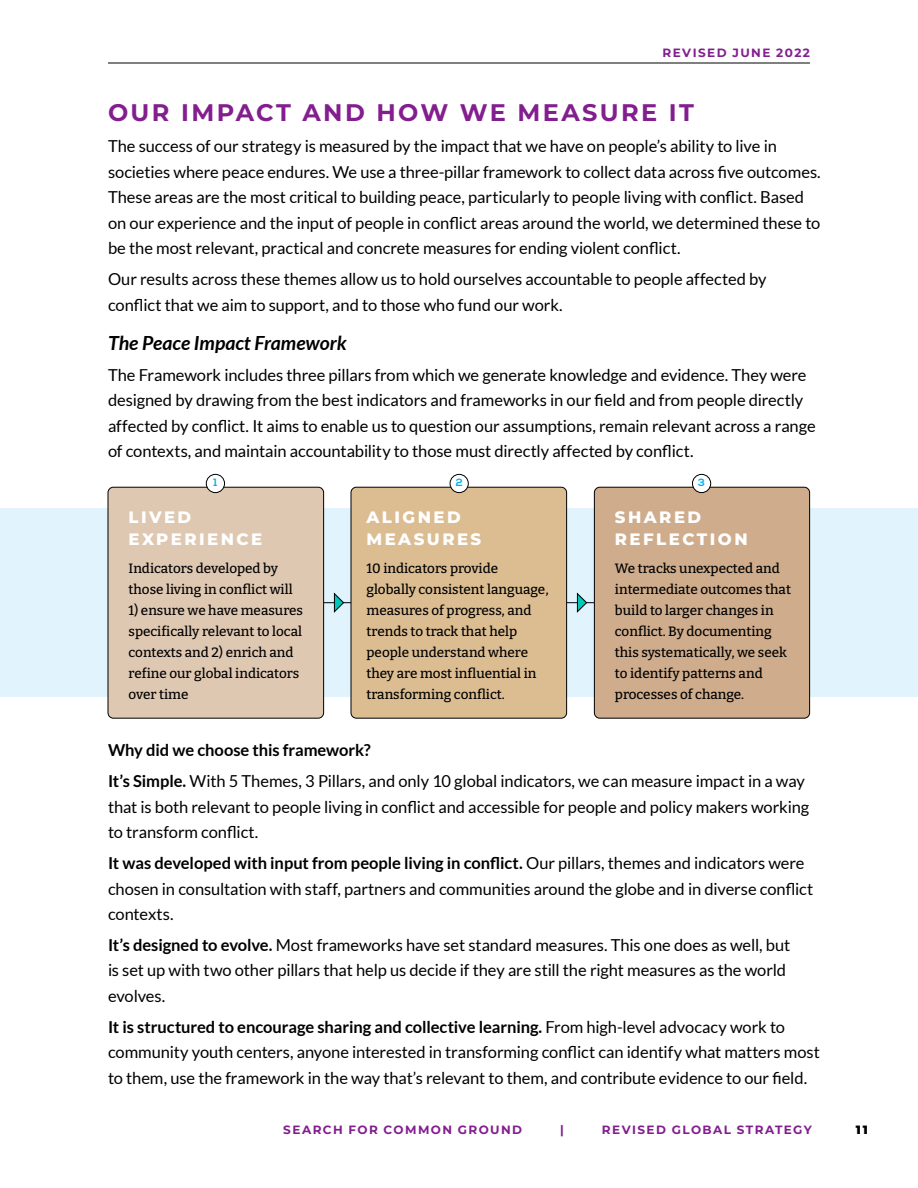
<style>
.page{position:relative;width:918px;height:1188px;background:#fff}
.page>*{position:absolute;margin:0;border:0;box-sizing:border-box;transform-origin:0 0}
.t1{font:700 24px "Montserrat";letter-spacing:.1em;color:#831e8f}
.t2{font:italic 700 19.5px "Lato";color:#000}
.t3{font:16.5px/25.5px "Lato";letter-spacing:-.005em;color:#000}
.t4{font:800 16.5px/21.6px "Montserrat";letter-spacing:.15em;color:#fff}
.t5{font:500 13.5px/21px "Bitter";color:#000}
.t6{font:700 12px "Montserrat";letter-spacing:.12em;color:#831e8f}
.t7{font:900 12px "Montserrat";color:#000}
.t8{font:700 10.5px "Nexa";color:#00afee}
.s1{font-weight:700}
</style>
<div class="page">
<hr style="left:108px;top:63px;width:702px;height:1px;background:#000">
<div style="left:0;top:508px;width:918px;height:189px;background:#e1f4fd"></div>
<div style="left:108px;top:487px;width:216px;height:231px;background:#dfc8b2;border-radius:5px"></div>
<div style="left:108px;top:487px;width:216px;height:232px;border:1px solid #000;border-radius:5px"></div>
<div style="left:351px;top:487px;width:216px;height:231px;background:#dcbd92;border-radius:5px"></div>
<div style="left:351px;top:487px;width:216px;height:232px;border:1px solid #000;border-radius:5px"></div>
<div style="left:594px;top:487px;width:216px;height:231px;background:#ceac8c;border-radius:5px"></div>
<div style="left:594px;top:487px;width:216px;height:232px;border:1px solid #000;border-radius:5px"></div>
<svg style="left:567px;top:592px;width:27px;height:22px"></svg>
<svg style="left:324px;top:592px;width:27px;height:22px"></svg>
<div style="left:450px;top:474px;width:18px;height:19px;background:#fff;border-radius:50%"></div>
<div style="left:450px;top:474px;width:19px;height:19px;border:1px solid #000;border-radius:50%"></div>
<div style="left:206px;top:474px;width:19px;height:19px;background:#fff;border-radius:50%"></div>
<div style="left:206px;top:474px;width:19px;height:19px;border:1px solid #000;border-radius:50%"></div>
<div style="left:692px;top:474px;width:19px;height:19px;background:#fff;border-radius:50%"></div>
<div style="left:692px;top:474px;width:19px;height:19px;border:1px solid #000;border-radius:50%"></div>
<p class="t6" style="left:662px;top:44px;width:149px">REVISED JUNE 2022</p>
<h1 class="t1" style="left:108px;top:97px;width:587px">OUR IMPACT AND HOW WE MEASURE IT</h1>
<p class="t3" style="left:108px;top:134px;width:714px">The success of our strategy is measured by the impact that we have on people’s ability to live in societies where peace endures. We use a three-pillar framework to collect data across five outcomes.<br>These areas are the most critical to building peace, particularly to people living with conflict. Based on our experience and the input of people in conflict areas around the world, we determined these to be the most relevant, practical and concrete measures for ending violent conflict.</p>
<p class="t3" style="left:108px;top:266px;width:660px">Our results across these themes allow us to hold ourselves accountable to people affected by conflict that we aim to support, and to those who fund our work.</p>
<p class="t2" style="left:108px;top:331px;width:240px">The Peace Impact Framework</p>
<p class="t3" style="left:108px;top:362px;width:709px">The Framework includes three pillars from which we generate knowledge and evidence. They were designed by drawing from the best indicators and frameworks in our field and from people directly affected by conflict. It aims to enable us to question our assumptions, remain relevant across a range of contexts, and maintain accountability to those must directly affected by conflict.</p>
<p class="t8" style="left:213px;top:476px;width:5px">1</p>
<p class="t8" style="left:456px;top:476px;width:8px">2</p>
<p class="t8" style="left:698px;top:476px;width:8px">3</p>
<p class="t4" style="left:367px;top:506px;width:116px">ALIGNED<br>MEASURES</p>
<p class="t5" style="left:367px;top:557px;width:184px">10 indicators provide globally consistent language, measures of progress, and trends to track that help people understand where they are most influential in transforming conflict.</p>
<p class="t4" style="left:615px;top:506px;width:134px">SHARED<br>REFLECTION</p>
<p class="t5" style="left:615px;top:557px;width:178px">We tracks unexpected and intermediate outcomes that build to larger changes in conflict. By documenting this systematically, we seek to identify patterns and processes of change.</p>
<p class="t4" style="left:129px;top:506px;width:135px">LIVED<br>EXPERIENCE</p>
<p class="t5" style="left:129px;top:557px;width:166px">Indicators developed by those living in conflict will</p>
<p class="t5" style="left:129px;top:599px;width:176px">1) ensure we have measures specifically relevant to local contexts and 2) enrich and refine our global indicators over time</p>
<p class="t3" style="left:108px;top:735px;width:698px;line-height:30.9px"><span class="s1">Why did we choose this framework?<br>It’s Simple.</span> With 5 Themes, 3 Pillars, and only 10 global indicators, we can measure impact in a way</p>
<p class="t3" style="left:108px;top:794px;width:703px">that is both relevant to people living in conflict and accessible for people and policy makers working to transform conflict.</p>
<p class="t3" style="left:108px;top:850px;width:707px"><span class="s1">It was developed with input from people living in conflict.</span> Our pillars, themes and indicators were chosen in consultation with staff, partners and communities around the globe and in diverse conflict contexts.</p>
<p class="t3" style="left:108px;top:932px;width:684px"><span class="s1">It’s designed to evolve.</span> Most frameworks have set standard measures. This one does as well, but is set up with two other pillars that help us decide if they are still the right measures as the world evolves.</p>
<p class="t3" style="left:108px;top:1014px;width:713px"><span class="s1">It is structured to encourage sharing and collective learning.</span> From high-level advocacy work to community youth centers, anyone interested in transforming conflict can identify what matters most to them, use the framework in the way that’s relevant to them, and contribute evidence to our field.</p>
<p class="t6" style="left:283px;top:1121px;width:240px">SEARCH FOR COMMON GROUND</p>
<p class="t6" style="left:560px;top:1121px;width:5px">|</p>
<p class="t6" style="left:602px;top:1121px;width:211px">REVISED GLOBAL STRATEGY</p>
<p class="t7" style="left:856px;top:1121px;width:13px">11</p>
</div>
